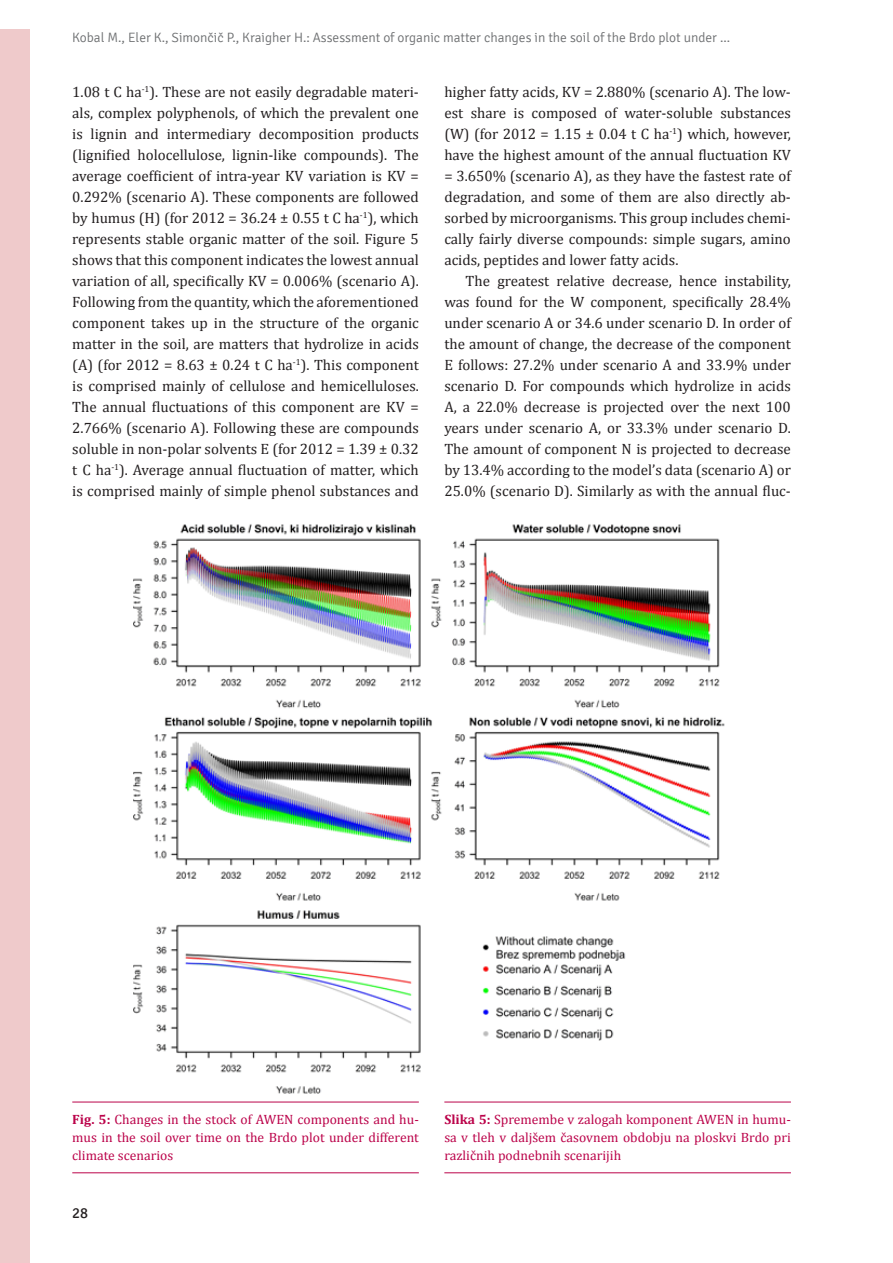
<style>
.page{position:relative;width:893px;height:1263px;background:#fff}
.page>*{position:absolute;margin:0;border:0;box-sizing:border-box;transform-origin:0 0}
.t1{font:15px/21px "Cambria";color:#231f20;text-align:justify}
.t2{font:15px "Signika";color:#231f20}
.t3{font:13.5px/18px "Cambria";color:#bb034a;text-align:justify}
.t4{font:300 13.5px "Signika";color:#6d6f71}
.s1{font-weight:700}
</style>
<div class="page">
<div style="left:0;top:30px;width:30px;height:1233px;background:#efcacb"></div>
<hr style="left:72px;top:1102px;width:347px;height:1px;background:#bb034a">
<hr style="left:72px;top:1172px;width:347px;height:1px;background:#bb034a">
<hr style="left:444px;top:1102px;width:347px;height:1px;background:#bb034a">
<hr style="left:444px;top:1172px;width:347px;height:1px;background:#bb034a">
<img style="left:134px;top:524px;width:591px;height:570px">
<p class="t4" style="left:72px;top:31px;width:659px">Kobal M., Eler K., Simončič P., Kraigher H.: Assessment of organic matter changes in the soil of the Brdo plot under ...</p>
<p class="t1" style="left:72px;top:81px;width:348px">1.08 t C ha<sup>-1</sup>). These are not easily degradable materi&shy;als, complex polyphenols, of which the prevalent one is lignin and intermediary decomposition products (lignified holocellulose, lignin-like compounds). The average coefficient of intra-year KV variation is KV = 0.292% (scenario A). These components are followed by humus (H) (for 2012 = 36.24 ± 0.55 t C ha<sup>-1</sup>), which represents stable organic matter of the soil. Figure 5 shows that this component indicates the lowest annual variation of all, specifically KV = 0.006% (scenario A).<br>Following from the quantity, which the aforementioned component takes up in the structure of the organic matter in the soil, are matters that hydrolize in acids (A) (for 2012 = 8.63 ± 0.24 t C ha<sup>-1</sup>). This component is comprised mainly of cellulose and hemicelluloses.<br>The annual fluctuations of this component are KV = 2.766% (scenario A). Following these are compounds soluble in non-polar solvents E (for 2012 = 1.39 ± 0.32 t C ha<sup>-1</sup>). Average annual fluctuation of matter, which is comprised mainly of simple phenol substances and</p>
<p class="t1" style="left:444px;top:81px;width:348px">higher fatty acids, KV = 2.880% (scenario A). The low&shy;est share is composed of water-soluble substances (W) (for 2012 = 1.15 ± 0.04 t C ha<sup>-1</sup>) which, however, have the highest amount of the annual fluctuation KV = 3.650% (scenario A), as they have the fastest rate of degradation, and some of them are also directly ab&shy;sorbed by microorganisms. This group includes chemi&shy;cally fairly diverse compounds: simple sugars, amino acids, peptides and lower fatty acids.</p>
<p class="t1" style="left:444px;top:270px;width:348px;text-indent:21px">The greatest relative decrease, hence instability, was found for the W component, specifically 28.4% under scenario A or 34.6 under scenario D. In order of the amount of change, the decrease of the component E follows: 27.2% under scenario A and 33.9% under scenario D. For compounds which hydrolize in acids A, a 22.0% decrease is projected over the next 100 years under scenario A, or 33.3% under scenario D.<br>The amount of component N is projected to decrease by 13.4% according to the model’s data (scenario A) or 25.0% (scenario D). Similarly as with the annual fluc-</p>
<p class="t3" style="left:72px;top:1110px;width:348px"><span class="s1">Fig. 5:</span> Changes in the stock of AWEN components and hu&shy;mus in the soil over time on the Brdo plot under different climate scenarios</p>
<p class="t3" style="left:444px;top:1110px;width:348px"><span class="s1">Slika 5:</span> Spremembe v zalogah komponent AWEN in humu&shy;sa v tleh v daljšem časovnem obdobju na ploskvi Brdo pri različnih podnebnih scenarijih</p>
<p class="t2" style="left:72px;top:1204px;width:17px">28</p>
</div>
